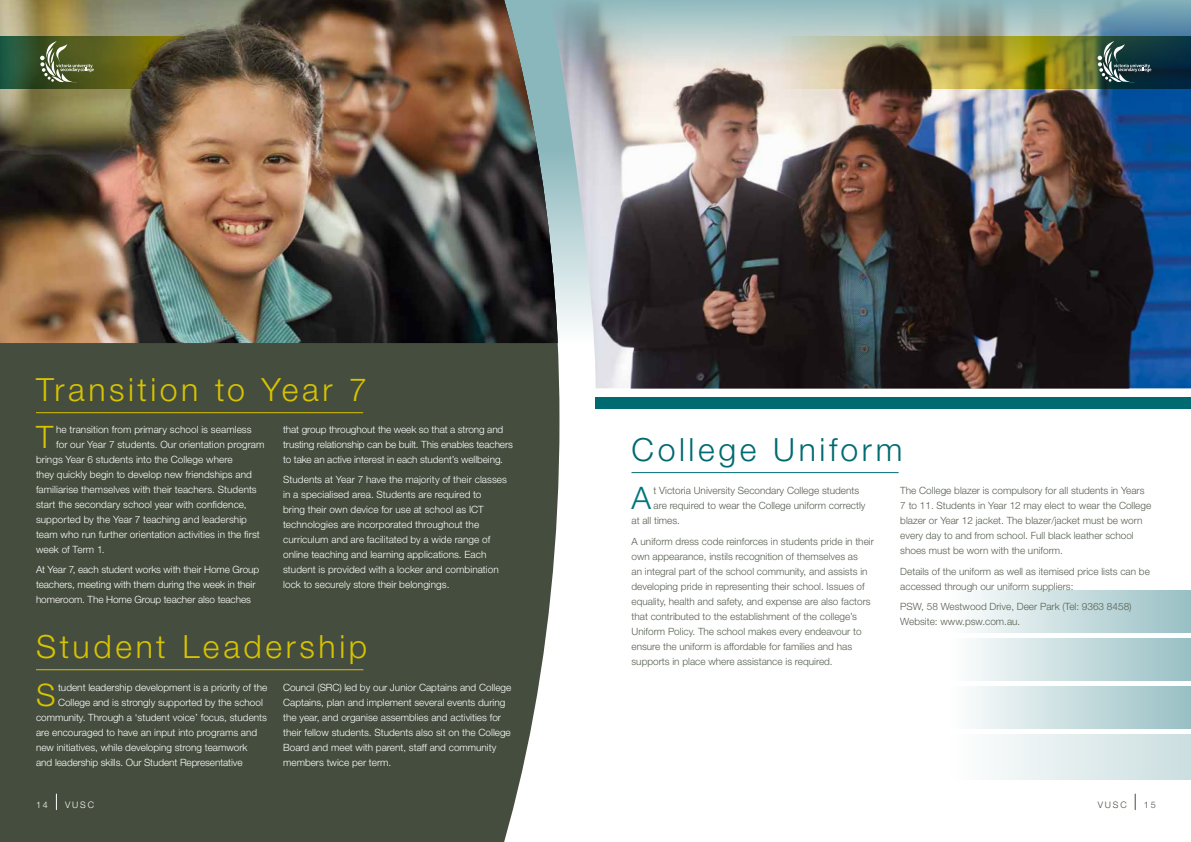
<style>
.page{position:relative;width:1191px;height:842px;background:#fff}
.page>*{position:absolute;margin:0;border:0;box-sizing:border-box;transform-origin:0 0}
.t1{font:300 32px "Helvetica Neue LT Std";letter-spacing:.11em;color:#d7c300}
.t2{font:300 32px "Helvetica Neue LT Std";letter-spacing:.115em;color:#006a71}
.t3{font:300 31px "Helvetica Neue LT Std";color:#d7c300}
.t4{font:300 31px "Helvetica Neue LT Std";color:#00757c}
.t5{font:300 10px/15px "Helvetica Neue LT Std";color:#fff}
.t6{font:300 10px/15px "Helvetica Neue LT Std";color:#565f50}
.t7{font:300 9px "Helvetica Neue LT Std";letter-spacing:.2em;color:#fff}
.t8{font:300 9px "Helvetica Neue LT Std";letter-spacing:.2em;color:#444d3e}
</style>
<div class="page">
<div style="left:0;top:343px;width:559px;height:499px;background:#444d3e"></div>
<img style="left:0;top:0;width:550px;height:343px">
<hr style="left:36px;top:412px;width:327px;height:1px;background:#d7c300">
<hr style="left:36px;top:669px;width:327px;height:1px;background:#d7c300">
<div style="left:950px;top:590px;width:241px;height:43px;background:linear-gradient(to right,#fefefe,#98bfc4)"></div>
<div style="left:950px;top:638px;width:241px;height:42px;background:linear-gradient(to right,#fefefe,#98bfc4)"></div>
<div style="left:950px;top:686px;width:241px;height:42px;background:linear-gradient(to right,#fefefe,#98bfc4)"></div>
<div style="left:950px;top:734px;width:241px;height:46px;background:linear-gradient(to right,#fefefe,#cbdee0)"></div>
<div style="left:595px;top:397px;width:596px;height:11px;background:#006a71"></div>
<hr style="left:631px;top:472px;width:267px;height:1px;background:#006a71">
<svg style="left:1135px;top:794px;width:1px;height:16px"></svg>
<svg style="left:56px;top:794px;width:1px;height:16px"></svg>
<img style="left:550px;top:0;width:641px;height:388px">
<img style="left:671px;top:36px;width:520px;height:53px">
<svg style="left:1097px;top:41px;width:54px;height:41px;background:#3c5959"></svg>
<img style="left:0;top:36px;width:519px;height:53px">
<svg style="left:40px;top:41px;width:54px;height:41px;background:#697345"></svg>
<h1 class="t1" style="left:36px;top:370px;width:332px">Transition to Year 7</h1>
<h2 class="t3" style="left:36px;top:418px;width:19px">T</h2>
<p class="t5" style="left:56px;top:421px;width:197px">he transition from primary school is seamless</p>
<p class="t5" style="left:283px;top:421px;width:231px">that group throughout the week so that a strong and trusting relationship can be built. This enables teachers to take an active interest in each student’s wellbeing.</p>
<p class="t5" style="left:283px;top:472px;width:225px">Students at Year 7 have the majority of their classes in a specialised area. Students are required to<br>bring their own device for use at school as ICT technologies are incorporated throughout the curriculum and are facilitated by a wide range of online teaching and learning applications. Each student is provided with a locker and combination lock to securely store their belongings.</p>
<p class="t5" style="left:56px;top:436px;width:210px">for our Year 7 students. Our orientation program</p>
<p class="t5" style="left:36px;top:451px;width:198px">brings Year 6 students into the College where</p>
<p class="t5" style="left:36px;top:466px;width:217px">they quickly begin to develop new friendships and</p>
<p class="t5" style="left:36px;top:481px;width:222px">familiarise themselves with their teachers. Students</p>
<p class="t5" style="left:36px;top:496px;width:212px">start the secondary school year with confidence,</p>
<p class="t5" style="left:36px;top:511px;width:212px">supported by the Year 7 teaching and leadership</p>
<p class="t5" style="left:36px;top:526px;width:225px">team who run further orientation activities in the first</p>
<p class="t5" style="left:36px;top:541px;width:70px">week of Term 1.</p>
<p class="t5" style="left:36px;top:562px;width:225px">At Year 7, each student works with their Home Group teachers, meeting with them during the week in their homeroom. The Home Group teacher also teaches</p>
<h1 class="t1" style="left:36px;top:627px;width:333px">Student Leadership</h1>
<h2 class="t3" style="left:36px;top:676px;width:21px">S</h2>
<p class="t5" style="left:58px;top:679px;width:211px">tudent leadership development is a priority of the</p>
<p class="t5" style="left:58px;top:694px;width:206px">College and is strongly supported by the school</p>
<p class="t5" style="left:36px;top:709px;width:232px">community. Through a ‘student voice’ focus, students</p>
<p class="t5" style="left:36px;top:724px;width:223px">are encouraged to have an input into programs and</p>
<p class="t5" style="left:36px;top:739px;width:213px">new initiatives, while developing strong teamwork</p>
<p class="t5" style="left:36px;top:754px;width:208px">and leadership skills. Our Student Representative</p>
<p class="t5" style="left:283px;top:679px;width:230px">Council (SRC) led by our Junior Captains and College Captains, plan and implement several events during the year, and organise assemblies and activities for their fellow students. Students also sit on the College Board and meet with parent, staff and community members twice per term.</p>
<h1 class="t2" style="left:631px;top:430px;width:272px">College Uniform</h1>
<h2 class="t4" style="left:631px;top:479px;width:21px">A</h2>
<p class="t6" style="left:653px;top:483px;width:207px">t Victoria University Secondary College students</p>
<p class="t6" style="left:900px;top:483px;width:252px">The College blazer is compulsory for all students in Years 7 to 11. Students in Year 12 may elect to wear the College blazer or Year 12 jacket. The blazer/jacket must be worn every day to and from school. Full black leather school shoes must be worn with the uniform.</p>
<p class="t6" style="left:900px;top:563px;width:251px">Details of the uniform as well as itemised price lists can be accessed through our uniform suppliers:</p>
<p class="t6" style="left:900px;top:599px;width:233px">PSW, 58 Westwood Drive, Deer Park (Tel: 9363 8458)<br>Website: www.psw.com.au.</p>
<p class="t6" style="left:653px;top:498px;width:213px">are required to wear the College uniform correctly</p>
<p class="t6" style="left:631px;top:513px;width:50px">at all times.</p>
<p class="t6" style="left:631px;top:533px;width:244px">A uniform dress code reinforces in students pride in their own appearance, instils recognition of themselves as<br>an integral part of the school community, and assists in developing pride in representing their school. Issues of equality, health and safety, and expense are also factors that contributed to the establishment of the college’s Uniform Policy. The school makes every endeavour to ensure the uniform is affordable for families and has supports in place where assistance is required.</p>
<p class="t7" style="left:36px;top:799px;width:13px">14</p>
<p class="t7" style="left:65px;top:799px;width:30px">VUSC</p>
<p class="t8" style="left:1097px;top:799px;width:30px">VUSC</p>
<p class="t8" style="left:1143px;top:799px;width:13px">15</p>
</div>
